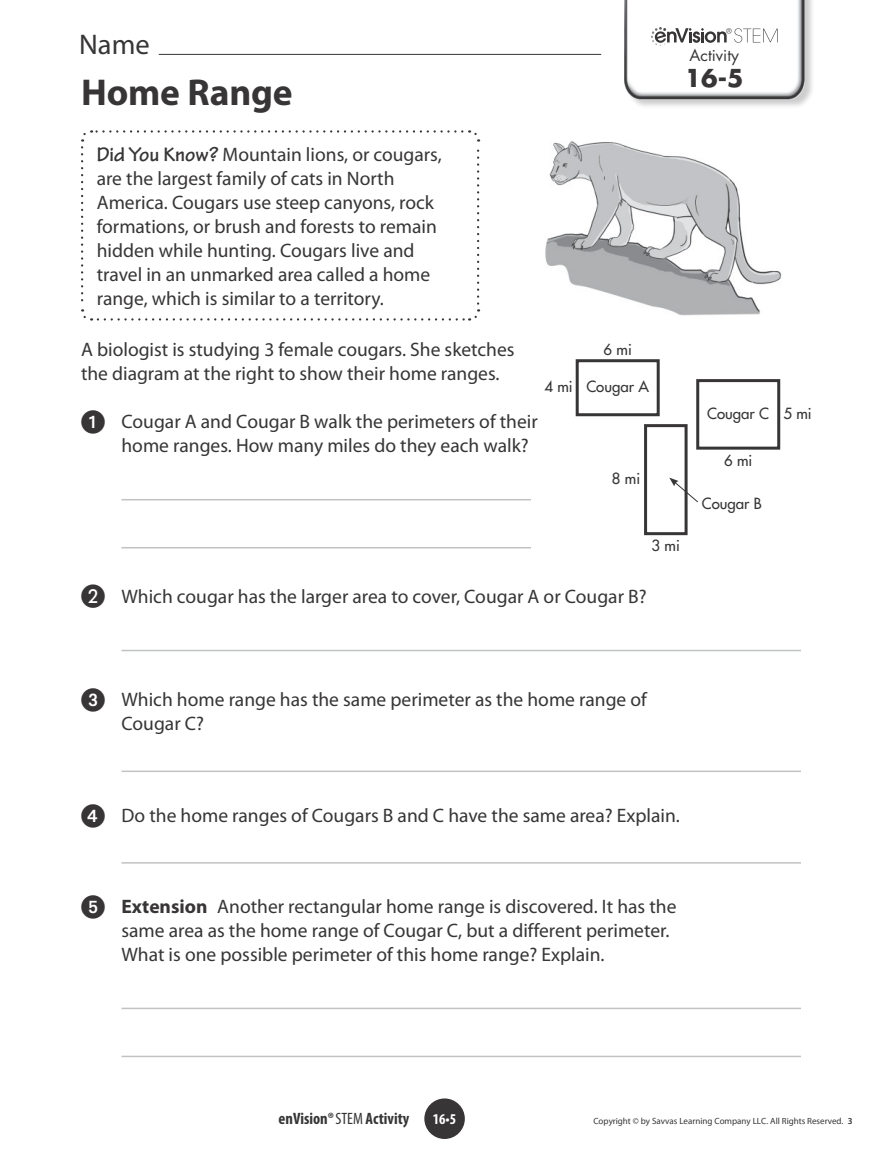
<style>
.page{position:relative;width:891px;height:1175px;background:#fff}
.page>*{position:absolute;margin:0;border:0;box-sizing:border-box;transform-origin:0 0}
.t1{font:700 37.5px "Myriad Pro";letter-spacing:-.005em;color:#373536}
.t2{font:28.5px "Myriad Pro";color:#373536}
.t3{font:700 24px "Futura Std";color:#373536}
.t4{font:19.5px/24px "Myriad Pro";color:#373536}
.t5{font:700 condensed 16.5px "Myriad Pro";color:#373536}
.t6{font:15.75px "Futura Std";color:#373536}
.t7{font:500 15px "Futura Std";color:#373536}
.t8{font:700 condensed 15px "Myriad Pro";color:#fff}
.t9{font:9px "Myriad Pro";color:#373536}
.s1{font-family:"Tekton Pro";font-weight:700;font-size:21px}
.s2{font-weight:700}
.s3{font-weight:400}
.s4{font-weight:600}
</style>
<div class="page">
<div style="left:625px;top:0;width:190px;height:108px;background:#373536;opacity:.25"></div>
<img style="left:624px;top:0;width:180px;height:99px">
<div style="left:576px;top:359px;width:84px;height:57px;border:3px solid #373536"></div>
<div style="left:644px;top:424px;width:44px;height:111px;border:3px solid #373536"></div>
<div style="left:696px;top:379px;width:84px;height:70px;border:3px solid #373536"></div>
<svg style="left:669px;top:477px;width:29px;height:26px"></svg>
<hr style="left:159px;top:54px;width:442px;height:1px;background:#373536">
<svg style="left:651px;top:27px;width:127px;height:19px"></svg>
<hr style="left:122px;top:499px;width:409px;height:1px;background:#c0c2c4">
<hr style="left:122px;top:547px;width:409px;height:1px;background:#c0c2c4">
<hr style="left:122px;top:650px;width:679px;height:1px;background:#c0c2c4">
<hr style="left:122px;top:770px;width:679px;height:2px;background:#c0c2c4">
<hr style="left:122px;top:862px;width:679px;height:1px;background:#c0c2c4">
<hr style="left:122px;top:1007px;width:679px;height:2px;background:#c0c2c4">
<hr style="left:122px;top:1055px;width:679px;height:2px;background:#c0c2c4">
<svg style="left:81px;top:130px;width:399px;height:191px"></svg>
<img style="left:545px;top:141px;width:237px;height:175px">
<div style="left:424px;top:1098px;width:41px;height:40px;background:#373536;border-radius:50%"></div>
<h2 class="t2" style="left:79px;top:29px;width:72px">Name</h2>
<h1 class="t1" style="left:81px;top:71px;width:213px">Home Range</h1>
<p class="t4" style="left:97px;top:143px;width:347px"><span class="s1">Did You Know?</span> Mountain lions, or cougars, are the largest family of cats in North America. Cougars use steep canyons, rock formations, or brush and forests to remain hidden while hunting. Cougars live and travel in an unmarked area called a home range, which is similar to a territory.</p>
<p class="t4" style="left:81px;top:338px;width:435px">A biologist is studying 3 female cougars. She sketches the diagram at the right to show their home ranges.</p>
<p class="t4" style="left:121px;top:410px;width:418px;text-indent:-40px">➊ Cougar A and Cougar B walk the perimeters of their home ranges. How many miles do they each walk?</p>
<p class="t7" style="left:544px;top:377px;width:30px">4 mi</p>
<p class="t6" style="left:690px;top:45px;width:51px">Activity</p>
<p class="t3" style="left:685px;top:62px;width:60px">16-5</p>
<p class="t7" style="left:604px;top:340px;width:30px">6 mi</p>
<p class="t7" style="left:586px;top:377px;width:64px">Cougar A</p>
<p class="t7" style="left:612px;top:469px;width:30px">8 mi</p>
<p class="t7" style="left:652px;top:536px;width:30px">3 mi</p>
<p class="t7" style="left:707px;top:403px;width:63px">Cougar C</p>
<p class="t7" style="left:724px;top:451px;width:30px">6 mi</p>
<p class="t7" style="left:702px;top:494px;width:61px">Cougar B</p>
<p class="t4" style="left:81px;top:585px;width:567px">❷ Which cougar has the larger area to cover, Cougar A or Cougar B?</p>
<p class="t7" style="left:783px;top:403px;width:30px">5 mi</p>
<p class="t4" style="left:121px;top:688px;width:527px;text-indent:-40px">➌ Which home range has the same perimeter as the home range of<br>Cougar C?</p>
<p class="t4" style="left:81px;top:803px;width:600px">➍ Do the home ranges of Cougars B and C have the same area? Explain.</p>
<p class="t4" style="left:121px;top:895px;width:557px;text-indent:-40px">➎ <span class="s2">Extension</span> Another rectangular home range is discovered. It has the same area as the home range of Cougar C, but a different perimeter.<br>What is one possible perimeter of this home range? Explain.</p>
<p class="t5" style="left:279px;top:1109px;width:132px">enVision®<span class="s3">STEM</span> Activity</p>
<p class="t8" style="left:433px;top:1110px;width:25px">16•5</p>
<p class="t9" style="left:593px;top:1117px;width:261px">Copyright © by Savvas Learning Company LLC. All Rights Reserved. <span class="s4">3</span></p>
</div>
